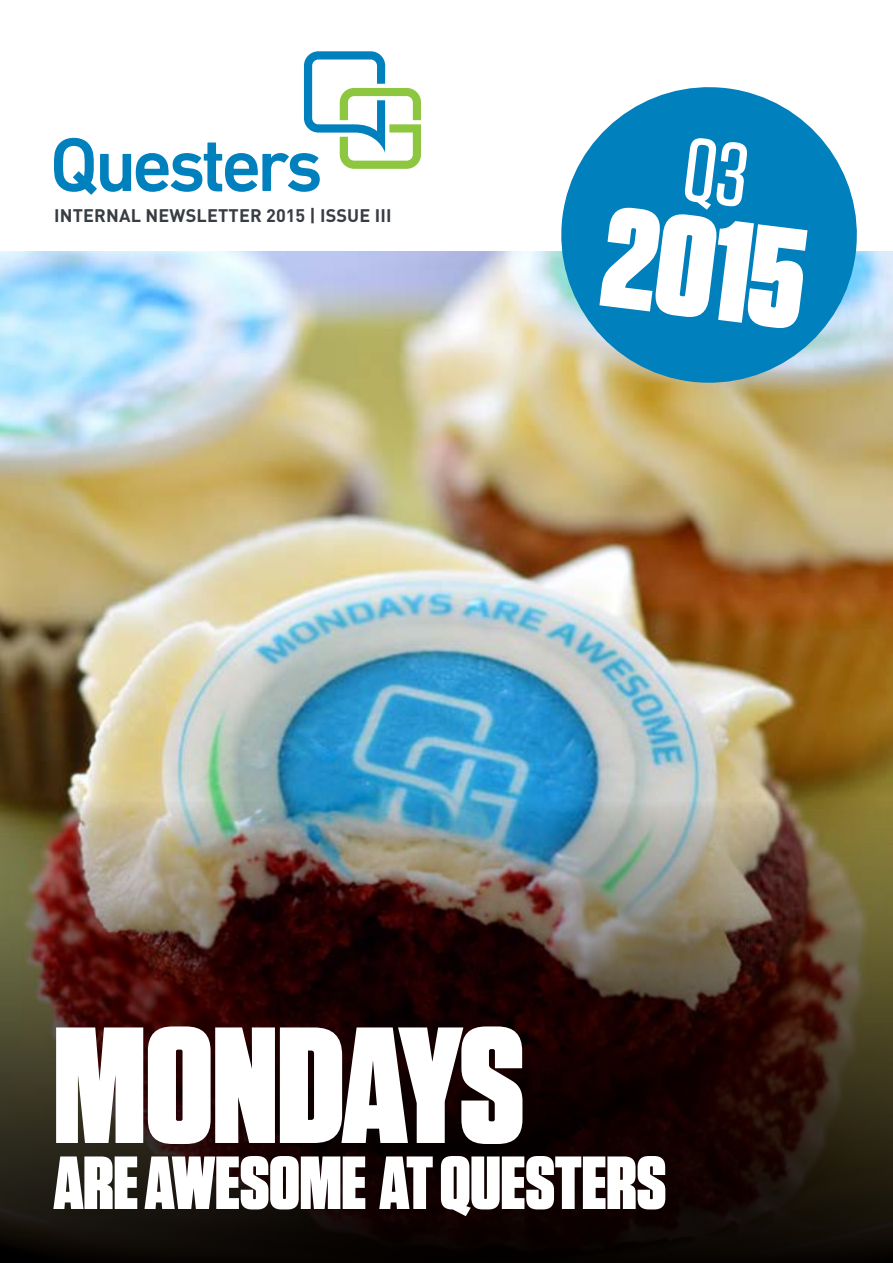
<style>
.page{position:relative;width:893px;height:1263px;background:#fff}
.page>*{position:absolute;margin:0;border:0;box-sizing:border-box;transform-origin:0 0}
.t1{font:900 165px "Tungsten";letter-spacing:-.005em;color:#fff}
.t2{font:900 142.5px "Tungsten";color:#fff}
.t3{font:900 75px "Tungsten";color:#fff}
.t4{font:700 18px "DIN Pro";letter-spacing:.01em;color:#373d42}
</style>
<div class="page">
<img style="left:0;top:251px;width:893px;height:550px">
<img style="left:0;top:801px;width:893px;height:462px">
<svg style="left:54px;top:51px;width:367px;height:144px"></svg>
<svg style="left:552px;top:87px;width:314px;height:305px;fill:#0080bd"></svg>
<div style="left:683px;top:137px;width:65px;height:73px;background:#0080bd"></div>
<p class="t4" style="left:54px;top:203px;width:339px">INTERNAL NEWSLETTER 2015 | ISSUE III</p>
<h2 class="t2" style="left:614px;top:175px;width:204px;rotate:7deg">2015</h2>
<h1 class="t1" style="left:54px;top:991px;width:472px">MONDAYS</h1>
<h3 class="t3" style="left:54px;top:1140px;width:614px">ARE AWESOME AT QUESTERS</h3>
</div>
